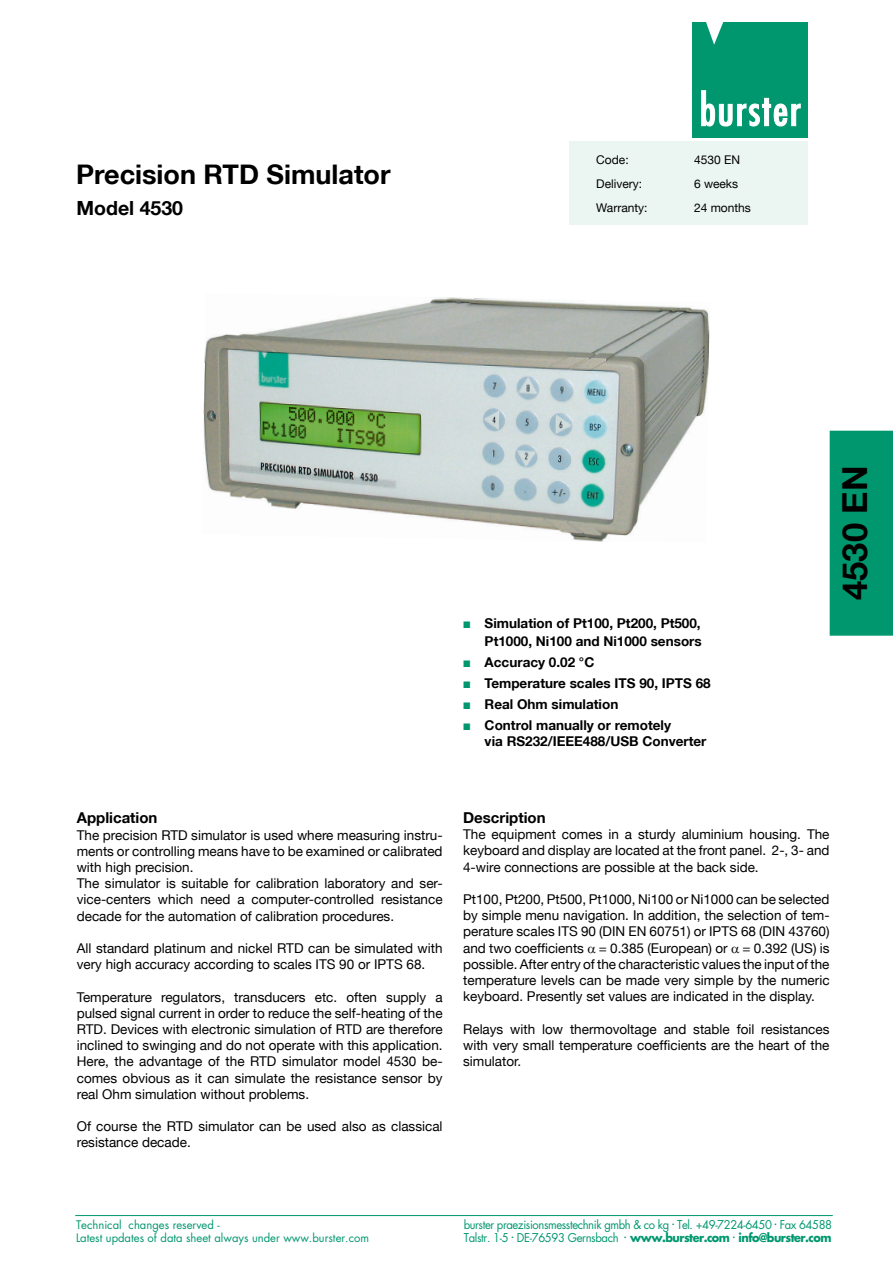
<style>
.page{position:relative;width:893px;height:1263px;background:#fff}
.page>*{position:absolute;margin:0;border:0;box-sizing:border-box;transform-origin:0 0}
.t1{font:700 34.5px "Helvetica Neue LT";color:#000}
.t2{font:700 27px "Helvetica Neue LT";color:#000}
.t3{font:700 19.5px "Helvetica Neue LT";color:#000}
.t4{font:700 15px "Helvetica Neue LT";color:#000}
.t5{font:13.5px/16.2px "Helvetica Neue LT";color:#000;text-align:justify}
.t6{font:700 13.5px/21px "Helvetica Neue LT";color:#000;text-align:right}
.t7{font:12px "Helvetica Neue LT";color:#000}
.t8{font:11.85px/13.5px "Futura LT";letter-spacing:-.035em;color:#00976f;scale:.95 1}
.t9{font:11.55px/13.5px "Futura LT";color:#00976f}
.s1{font-family:"Monotype Sorts";font-weight:400;font-size:9px;color:#00976f}
.s2{font-weight:700}
</style>
<div class="page">
<img style="left:203px;top:297px;width:507px;height:245px">
<div style="left:692px;top:22px;width:115px;height:116px;background:#00976f"></div>
<svg style="left:706px;top:22px;width:17px;height:23px"></svg>
<svg style="left:701px;top:90px;width:100px;height:37px"></svg>
<div style="left:569px;top:141px;width:239px;height:84px;background:#ebf5f1"></div>
<div style="left:830px;top:431px;width:63px;height:205px;background:#00976f"></div>
<hr style="left:75px;top:1215px;width:758px;height:1px;background:#00976f">
<h2 class="t2" style="left:76px;top:158px;width:316px">Precision RTD Simulator</h2>
<h3 class="t3" style="left:77px;top:196px;width:108px">Model 4530</h3>
<p class="t7" style="left:596px;top:152px;width:34px">Code:</p>
<p class="t7" style="left:694px;top:152px;width:48px">4530 EN</p>
<p class="t7" style="left:596px;top:176px;width:47px">Delivery:</p>
<p class="t7" style="left:694px;top:176px;width:46px">6 weeks</p>
<p class="t7" style="left:596px;top:200px;width:53px">Warranty:</p>
<p class="t7" style="left:694px;top:200px;width:58px">24 months</p>
<p class="t6" style="left:463px;top:614px;width:240px;line-height:18px"><span class="s1">N</span> Simulation of Pt100, Pt200, Pt500,<br>Pt1000, Ni100 and Ni1000 sensors</p>
<p class="t6" style="left:463px;top:651px;width:249px;text-align:left"><span class="s1">N</span> Accuracy 0.02 °C<br><span class="s1">N</span> Temperature scales ITS 90, IPTS 68<br><span class="s1">N</span> Real Ohm simulation<br><span class="s1">N</span> Control manually or remotely</p>
<p class="t6" style="left:485px;top:731px;width:223px">via RS232/IEEE488/USB Converter</p>
<h1 class="t1" style="left:834px;top:600px;width:136px;rotate:-90deg">4530 EN</h1>
<p class="t4" style="left:77px;top:809px;width:82px">Application</p>
<p class="t5" style="left:77px;top:826px;width:367px;text-align:left">The precision RTD simulator is used where measuring instru&shy;ments or controlling means have to be examined or calibrated with high precision.<br>The simulator is suitable for calibration laboratory and ser&shy;vice-centers which need a computer-controlled resistance decade for the automation of calibration procedures.</p>
<p class="t5" style="left:77px;top:940px;width:367px">All standard platinum and nickel RTD can be simulated with very high accuracy according to scales ITS 90 or IPTS 68.</p>
<p class="t5" style="left:77px;top:988px;width:367px">Temperature regulators, transducers etc. often supply a pulsed signal current in order to reduce the self-heating of the RTD. Devices with electronic simulation of RTD are therefore inclined to swinging and do not operate with this application.<br>Here, the advantage of the RTD simulator model 4530 be&shy;comes obvious as it can simulate the resistance sensor by real Ohm simulation without problems.</p>
<p class="t5" style="left:77px;top:1118px;width:367px">Of course the RTD simulator can be used also as classical resistance decade.</p>
<p class="t4" style="left:463px;top:808px;width:84px">Description</p>
<p class="t5" style="left:463px;top:826px;width:368px">The equipment comes in a sturdy aluminium housing. The keyboard and display are located at the front panel. 2-, 3- and 4-wire connections are possible at the back side.</p>
<p class="t5" style="left:463px;top:891px;width:368px">Pt100, Pt200, Pt500, Pt1000, Ni100 or Ni1000 can be selected by simple menu navigation. In addition, the selection of tem&shy;perature scales ITS 90 (DIN EN 60751) or IPTS 68 (DIN 43760) and two coefficients = 0.385 (European) or = 0.392 (US) is possible. After entry of the characteristic values the input of the temperature levels can be made very simple by the numeric keyboard. Presently set values are indicated in the display.</p>
<p class="t5" style="left:463px;top:1020px;width:368px">Relays with low thermovoltage and stable foil resistances with very small temperature coefficients are the heart of the simulator.</p>
<p class="t9" style="left:76px;top:1218px;width:295px">Technical changes reserved -<br>Latest updates of data sheet always under www.burster.com</p>
<p class="t8" style="left:464px;top:1218px;width:389px">burster praezisionsmesstechnik gmbh &amp; co kg <sup>.</sup> Tel. +49-7224-6450 <sup>.</sup> Fax 64588<br>Talstr. 1-5 <sup>.</sup> DE-76593 Gernsbach <sup>.</sup> <span class="s2">www.burster.com</span> <sup>.</sup> <span class="s2">info@burster.com</span></p>
</div>
